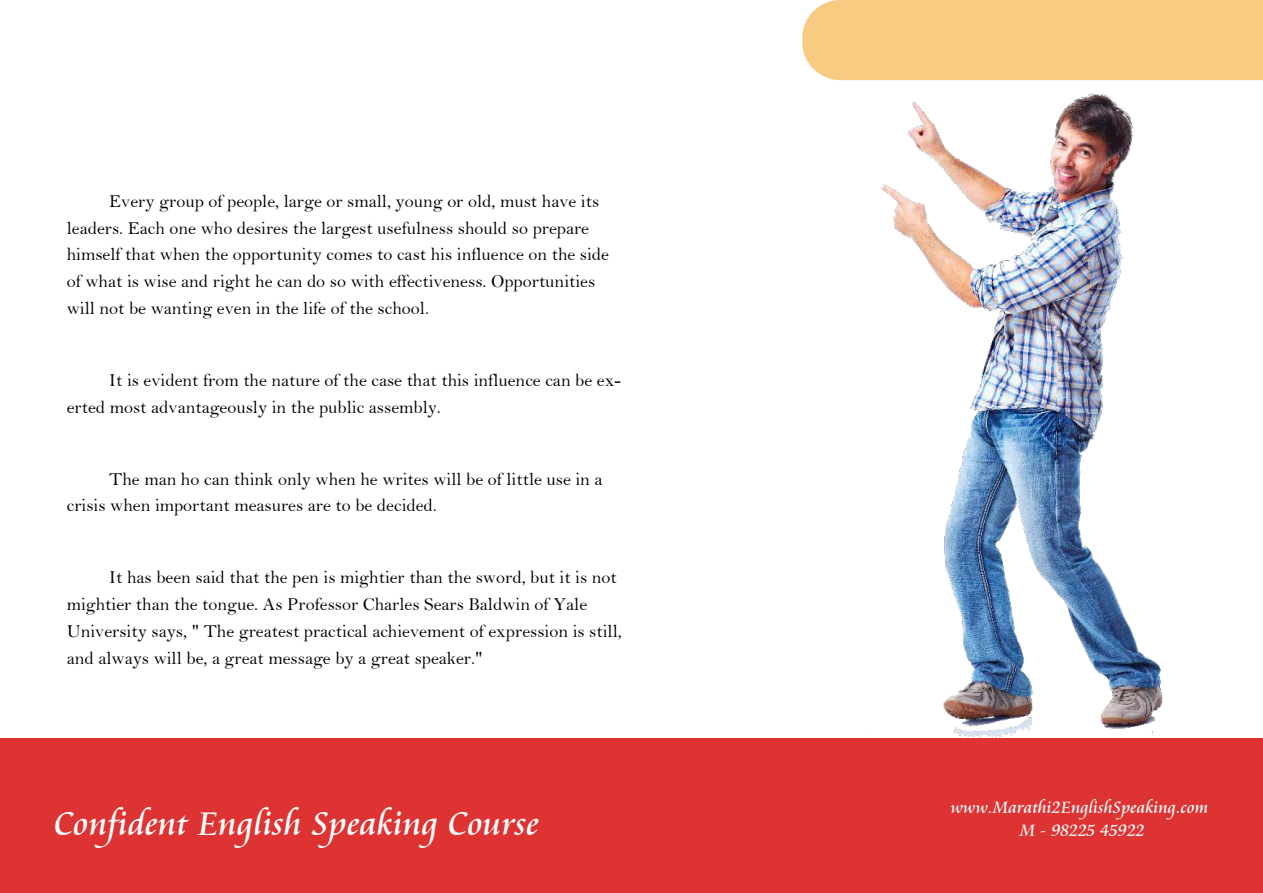
<style>
.page{position:relative;width:1263px;height:893px;background:#fff}
.page>*{position:absolute;margin:0;border:0;box-sizing:border-box;transform-origin:0 0}
.t1{font:36px "Cataneo BT";color:#fff}
.t2{font:18.3px/26.8px "Bell";color:#000}
.t3{font:18px "Cataneo BT";color:#fff}
</style>
<div class="page">
<div style="left:0;top:738px;width:1263px;height:155px;background:#d33"></div>
<div style="left:806px;top:0;width:457px;height:22px;background:#f8ca82"></div>
<img style="left:802px;top:22px;width:461px;height:716px">
<p class="t2" style="left:67px;top:189px;width:544px;text-indent:43px">Every group of people, large or small, young or old, must have its leaders. Each one who desires the largest usefulness should so prepare himself that when the opportunity comes to cast his influence on the side of what is wise and right he can do so with effectiveness. Opportunities will not be wanting even in the life of the school.</p>
<p class="t2" style="left:67px;top:369px;width:555px;text-indent:43px">It is evident from the nature of the case that this influence can be ex&shy;erted most advantageously in the public assembly.</p>
<p class="t2" style="left:67px;top:467px;width:537px;text-indent:43px">The man ho can think only when he writes will be of little use in a crisis when important measures are to be decided.</p>
<p class="t2" style="left:67px;top:566px;width:557px;text-indent:43px">It has been said that the pen is mightier than the sword, but it is not mightier than the tongue. As Professor Charles Sears Baldwin of Yale University says, " The greatest practical achievement of expression is still, and always will be, a great message by a great speaker."</p>
<h1 class="t1" style="left:54px;top:807px;width:487px">Confident English Speaking Course</h1>
<p class="t3" style="left:951px;top:799px;width:259px">www.Marathi2EnglishSpeaking.com</p>
<p class="t3" style="left:1020px;top:822px;width:126px">M - 98225 45922</p>
</div>
